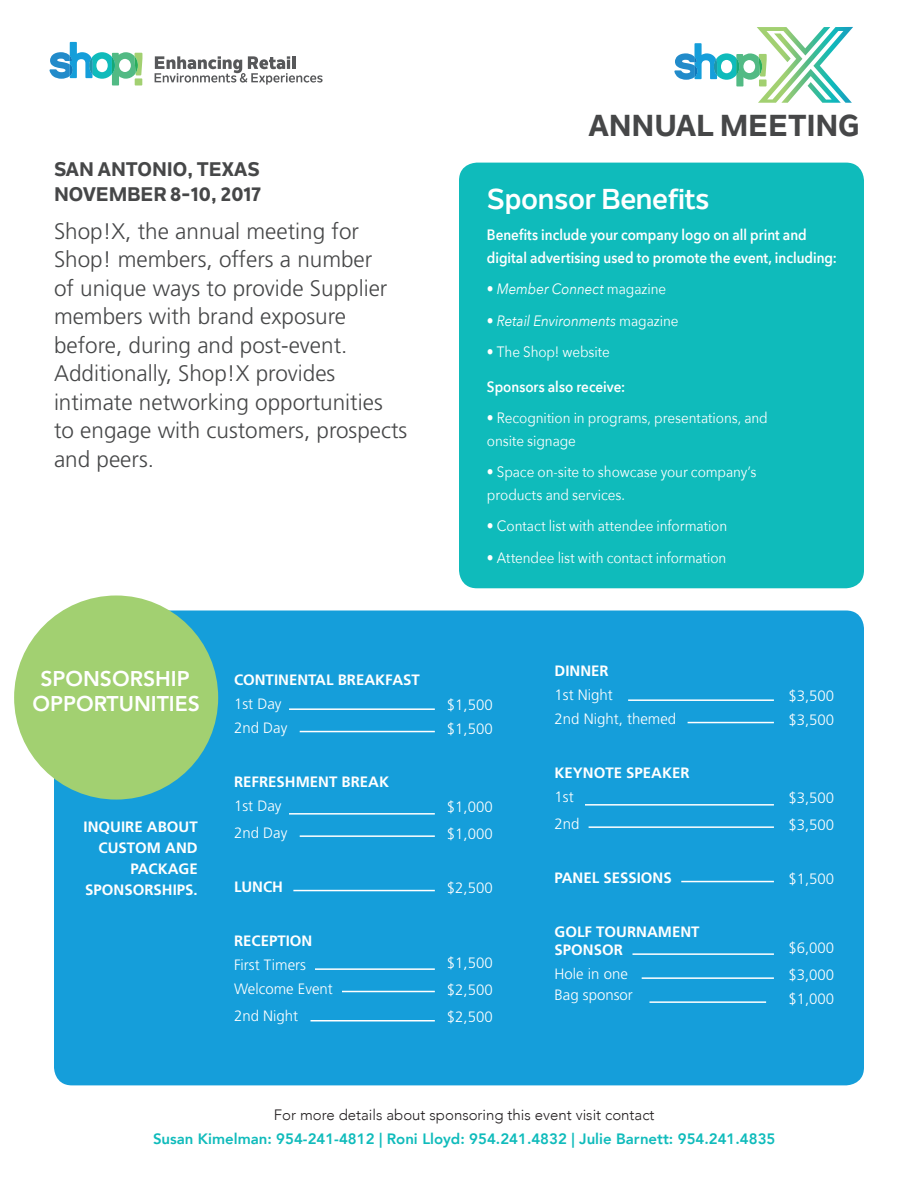
<style>
.page{position:relative;width:918px;height:1188px;background:#fff}
.page>*{position:absolute;margin:0;border:0;box-sizing:border-box;transform-origin:0 0}
.t1{font:800 30px "Nolan Next";letter-spacing:-.01em;color:#464748}
.Publication_name{font:700 28.5px "Nolan Next";letter-spacing:-.01em;color:#fff}
.t2{font:300 22.5px/28.5px "Frutiger";color:#464748}
.t3{font:800 21.15px/25px "Avenir LT Std";color:#fff;text-align:center}
.t4{font:800 19.5px "Nolan Next";letter-spacing:-.01em;color:#464748}
.t5{font:300 15px/27px "Frutiger";color:#fff}
.Publication_name-2{font:15px/22.5px "Avenir Next";letter-spacing:-.005em;color:#fff;scale:.9 1}
.t6{font:700 15px/21px "Frutiger";color:#fff;text-align:right}
.Publication_name-3{font:600 15px/22.5px "Avenir Next";color:#fff;scale:.9 1}
.t7{font:800 15px "Avenir";color:#0fbbbb}
.t8{font:300 15px "Avenir";color:#231f20}
.Publication_name-4{font:italic 15px "Avenir Next";letter-spacing:-.005em;color:#fff;scale:.9 1}
.s1{font-style:normal}
</style>
<div class="page">
<svg style="left:155px;top:56px;width:168px;height:29px"></svg>
<svg style="left:49px;top:42px;width:93px;height:43px"></svg>
<div style="left:54px;top:610px;width:810px;height:475px;background:#159eda;border-radius:18px"></div>
<svg style="left:674px;top:27px;width:179px;height:76px"></svg>
<div style="left:459px;top:163px;width:405px;height:425px;background:#0fbbbb;border-radius:18px"></div>
<div style="left:14px;top:596px;width:204px;height:204px;background:#a2d071;border-radius:50%"></div>
<hr style="left:289px;top:708px;width:146px;height:2px;background:#fff">
<hr style="left:628px;top:699px;width:146px;height:2px;background:#fff">
<hr style="left:289px;top:813px;width:146px;height:2px;background:#fff">
<hr style="left:585px;top:804px;width:189px;height:2px;background:#fff">
<hr style="left:315px;top:968px;width:120px;height:2px;background:#fff">
<hr style="left:300px;top:731px;width:135px;height:1px;background:#fff">
<hr style="left:688px;top:722px;width:86px;height:1px;background:#fff">
<hr style="left:300px;top:835px;width:135px;height:2px;background:#fff">
<hr style="left:589px;top:826px;width:185px;height:2px;background:#fff">
<hr style="left:310px;top:1020px;width:125px;height:2px;background:#fff">
<hr style="left:342px;top:991px;width:93px;height:1px;background:#fff">
<hr style="left:293px;top:890px;width:142px;height:1px;background:#fff">
<hr style="left:681px;top:881px;width:93px;height:1px;background:#fff">
<hr style="left:632px;top:953px;width:142px;height:2px;background:#fff">
<hr style="left:642px;top:977px;width:132px;height:2px;background:#fff">
<hr style="left:650px;top:1001px;width:116px;height:2px;background:#fff">
<p class="t4" style="left:54px;top:157px;width:207px">SAN ANTONIO, TEXAS</p>
<p class="t4" style="left:54px;top:182px;width:209px">NOVEMBER 8-10, 2017</p>
<p class="t2" style="left:54px;top:217px;width:355px">Shop!X, the annual meeting for<br>Shop! members, offers a number<br>of unique ways to provide Supplier members with brand exposure before, during and post-event.<br>Additionally, Shop!X provides intimate networking opportunities to engage with customers, prospects and peers.</p>
<p class="t1" style="left:588px;top:107px;width:274px">ANNUAL MEETING</p>
<p class="Publication_name" style="left:487px;top:181px;width:224px">Sponsor Benefits</p>
<p class="Publication_name-3" style="left:487px;top:224px;width:390px">Benefits include your company logo on all print and digital advertising used to promote the event, including:</p>
<p class="Publication_name-4" style="left:487px;top:277px;width:201px"><span class="s1">•</span> Member Connect <span class="s1">magazine</span></p>
<p class="Publication_name-4" style="left:487px;top:308px;width:214px"><span class="s1">•</span> Retail Environments <span class="s1">magazine</span></p>
<p class="Publication_name-2" style="left:487px;top:340px;width:138px">• The Shop! website</p>
<p class="Publication_name-3" style="left:487px;top:375px;width:155px">Sponsors also receive:</p>
<p class="Publication_name-2" style="left:487px;top:406px;width:314px">• Recognition in programs, presentations, and onsite signage</p>
<p class="Publication_name-2" style="left:487px;top:460px;width:301px">• Space on-site to showcase your company’s products and services.</p>
<p class="Publication_name-2" style="left:487px;top:514px;width:269px">• Contact list with attendee information</p>
<p class="Publication_name-2" style="left:487px;top:546px;width:268px">• Attendee list with contact information</p>
<p class="t3" style="left:33px;top:666px;width:169px">SPONSORSHIP<br>OPPORTUNITIES</p>
<p class="t6" style="left:84px;top:817px;width:116px">INQUIRE ABOUT<br>CUSTOM AND<br>PACKAGE<br>SPONSORSHIPS.</p>
<p class="t6" style="left:234px;top:669px;width:187px">CONTINENTAL BREAKFAST</p>
<p class="t5" style="left:234px;top:690px;width:49px">1st Day</p>
<p class="t5" style="left:234px;top:714px;width:55px">2nd Day</p>
<p class="t6" style="left:234px;top:771px;width:157px">REFRESHMENT BREAK</p>
<p class="t5" style="left:234px;top:792px;width:49px">1st Day</p>
<p class="t5" style="left:234px;top:819px;width:55px">2nd Day</p>
<p class="t6" style="left:234px;top:876px;width:51px">LUNCH</p>
<p class="t6" style="left:234px;top:930px;width:80px">RECEPTION</p>
<p class="t5" style="left:234px;top:951px;width:73px">First Timers</p>
<p class="t5" style="left:234px;top:975px;width:100px">Welcome Event</p>
<p class="t5" style="left:234px;top:1002px;width:66px">2nd Night</p>
<p class="t5" style="left:447px;top:691px;width:47px">$1,500</p>
<p class="t5" style="left:447px;top:715px;width:47px">$1,500</p>
<p class="t5" style="left:447px;top:793px;width:47px">$1,000</p>
<p class="t5" style="left:447px;top:820px;width:47px">$1,000</p>
<p class="t5" style="left:447px;top:874px;width:47px">$2,500</p>
<p class="t5" style="left:447px;top:949px;width:47px">$1,500</p>
<p class="t5" style="left:447px;top:976px;width:47px">$2,500 $2,500</p>
<p class="t6" style="left:555px;top:660px;width:56px">DINNER</p>
<p class="t5" style="left:555px;top:681px;width:60px">1st Night</p>
<p class="t5" style="left:555px;top:705px;width:123px">2nd Night, themed</p>
<p class="t6" style="left:555px;top:762px;width:137px">KEYNOTE SPEAKER</p>
<p class="t5" style="left:555px;top:783px;width:21px">1st</p>
<p class="t5" style="left:555px;top:810px;width:27px">2nd</p>
<p class="t6" style="left:555px;top:867px;width:119px">PANEL SESSIONS</p>
<p class="t6" style="left:555px;top:921px;width:147px">GOLF TOURNAMENT</p>
<p class="t6" style="left:555px;top:939px;width:70px">SPONSOR</p>
<p class="t5" style="left:555px;top:960px;width:75px">Hole in one</p>
<p class="t5" style="left:555px;top:981px;width:80px">Bag sponsor</p>
<p class="t5" style="left:788px;top:682px;width:47px">$3,500</p>
<p class="t5" style="left:788px;top:706px;width:47px">$3,500</p>
<p class="t5" style="left:788px;top:784px;width:47px">$3,500</p>
<p class="t5" style="left:788px;top:811px;width:47px">$3,500</p>
<p class="t5" style="left:788px;top:865px;width:47px">$1,500</p>
<p class="t5" style="left:788px;top:934px;width:47px">$6,000</p>
<p class="t5" style="left:788px;top:961px;width:47px">$3,000</p>
<p class="t5" style="left:788px;top:985px;width:47px">$1,000</p>
<p class="t8" style="left:274px;top:1106px;width:382px">For more details about sponsoring this event visit contact</p>
<p class="t7" style="left:153px;top:1127px;width:624px">Susan Kimelman: 954-241-4812 | Roni Lloyd: 954.241.4832 | Julie Barnett: 954.241.4835</p>
</div>
